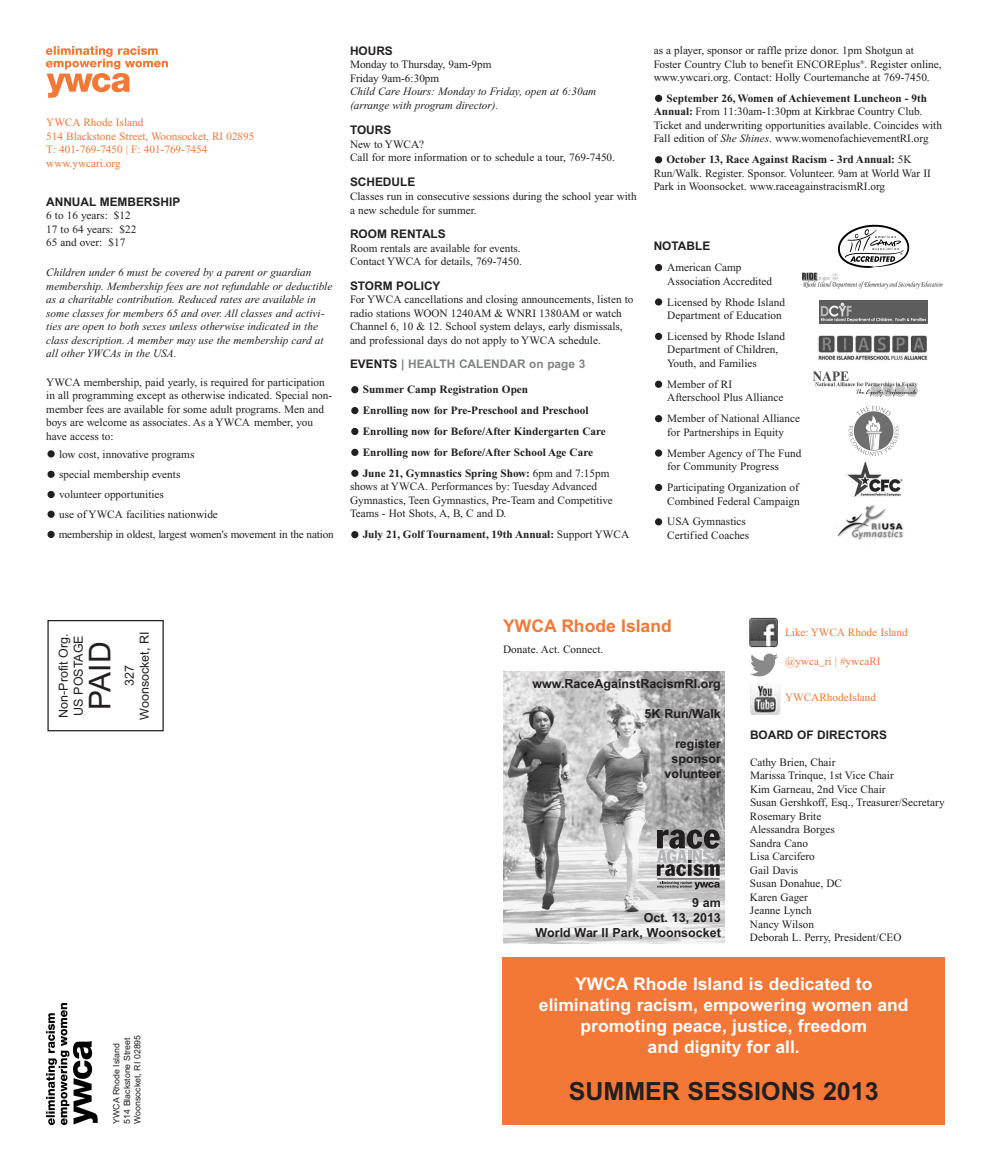
<style>
.page{position:relative;width:990px;height:1170px;background:#fff}
.page>*{position:absolute;margin:0;border:0;box-sizing:border-box;transform-origin:0 0}
.t1{font:30px "Arial";color:#231f20}
.t2{font:700 25px "Arial";color:#231f20}
.t3{font:700 17.5px/21px "Arial";color:#fff;text-align:center}
.t4{font:700 17.5px "Arial";color:#f37736}
.t5{font:700 12.5px/15px "Arial";color:#231f20;text-align:right}
.t6{font:12.5px/15px "Arial";color:#231f20}
.t7{font:700 11.88px "Arial";color:#231f20}
.t8{font:700 11.88px "Arial";color:#808285}
.t9{font:11.25px/13.5px "Times New Roman";color:#231f20}
.t10{font:italic 11.25px/13.5px "Times New Roman";color:#231f20}
.t11{font:700 11.25px/20.9px "Times New Roman";color:#231f20}
.t12{font:11.25px/13.5px "Times New Roman";color:#f37736}
.t13{font:8.75px/10.5px "Arial";color:#231f20}
.s1{color:#231f20}
.s2{font-weight:400}
.s3{font-weight:700}
.s4{font-style:italic}
</style>
<div class="page">
<div style="left:655px;top:518px;width:7px;height:7px;background:#231f20;border-radius:50%"></div>
<div style="left:655px;top:484px;width:7px;height:7px;background:#231f20;border-radius:50%"></div>
<div style="left:655px;top:449px;width:7px;height:8px;background:#231f20;border-radius:50%"></div>
<div style="left:655px;top:415px;width:7px;height:7px;background:#231f20;border-radius:50%"></div>
<div style="left:655px;top:381px;width:7px;height:7px;background:#231f20;border-radius:50%"></div>
<div style="left:655px;top:333px;width:7px;height:7px;background:#231f20;border-radius:50%"></div>
<div style="left:655px;top:298px;width:7px;height:8px;background:#231f20;border-radius:50%"></div>
<div style="left:655px;top:264px;width:7px;height:7px;background:#231f20;border-radius:50%"></div>
<div style="left:655px;top:156px;width:7px;height:7px;background:#231f20;border-radius:50%"></div>
<div style="left:655px;top:95px;width:7px;height:7px;background:#231f20;border-radius:50%"></div>
<div style="left:351px;top:531px;width:7px;height:7px;background:#231f20;border-radius:50%"></div>
<div style="left:351px;top:470px;width:7px;height:7px;background:#231f20;border-radius:50%"></div>
<div style="left:351px;top:449px;width:7px;height:7px;background:#231f20;border-radius:50%"></div>
<div style="left:351px;top:428px;width:7px;height:7px;background:#231f20;border-radius:50%"></div>
<div style="left:351px;top:407px;width:7px;height:7px;background:#231f20;border-radius:50%"></div>
<div style="left:351px;top:386px;width:7px;height:7px;background:#231f20;border-radius:50%"></div>
<div style="left:48px;top:531px;width:7px;height:7px;background:#231f20;border-radius:50%"></div>
<div style="left:48px;top:511px;width:7px;height:7px;background:#231f20;border-radius:50%"></div>
<div style="left:48px;top:491px;width:7px;height:7px;background:#231f20;border-radius:50%"></div>
<div style="left:48px;top:471px;width:7px;height:7px;background:#231f20;border-radius:50%"></div>
<div style="left:48px;top:450px;width:7px;height:8px;background:#231f20;border-radius:50%"></div>
<div style="left:502px;top:958px;width:443px;height:167px;background:#f37736"></div>
<img style="left:45px;top:46px;width:122px;height:52px">
<img style="left:847px;top:462px;width:56px;height:35px">
<img style="left:837px;top:224px;width:72px;height:44px">
<img style="left:814px;top:371px;width:104px;height:26px">
<img style="left:818px;top:335px;width:110px;height:25px">
<img style="left:837px;top:505px;width:67px;height:36px">
<img style="left:802px;top:272px;width:141px;height:17px">
<svg style="left:819px;top:300px;width:109px;height:24px"></svg>
<img style="left:819px;top:300px;width:108px;height:23px">
<img style="left:848px;top:405px;width:51px;height:51px">
<img style="left:749px;top:618px;width:31px;height:30px">
<img style="left:750px;top:653px;width:28px;height:24px">
<img style="left:46px;top:1004px;width:52px;height:122px">
<div style="left:47px;top:620px;width:117px;height:111px;border:1px solid #231f20"></div>
<img style="left:503px;top:672px;width:222px;height:272px">
<svg style="left:657px;top:830px;width:63px;height:59px;background:#888788"></svg>
<svg style="left:751px;top:714px;width:29px;height:1px"></svg>
<img style="left:750px;top:684px;width:31px;height:30px">
<p class="t12" style="left:46px;top:117px;width:210px">YWCA Rhode Island<br>514 Blackstone Street, Woonsocket, RI 02895<br>T: 401-769-7450 | F: 401-769-7454 www.ywcari.org</p>
<p class="t7" style="left:46px;top:197px;width:136px">ANNUAL MEMBERSHIP</p>
<p class="t9" style="left:46px;top:210px;width:92px">6 to 16 years: $12<br>17 to 64 years: $22<br>65 and over: $17</p>
<p class="t10" style="left:46px;top:267px;width:288px">Children under 6 must be covered by a parent or guardian membership. Membership fees are not refundable or deductible as a charitable contribution. Reduced rates are available in some classes for members 65 and over. All classes and activi&shy;ties are open to both sexes unless otherwise indicated in the class description. A member may use the membership card at all other YWCAs in the USA.</p>
<p class="t9" style="left:46px;top:376px;width:288px">YWCA membership, paid yearly, is required for participation in all programming except as otherwise indicated. Special non&shy;member fees are available for some adult programs. Men and boys are welcome as associates. As a YWCA member, you have access to:</p>
<p class="t9" style="left:59px;top:445px;width:277px;line-height:20.1px">low cost, innovative programs<br>special membership events<br>volunteer opportunities<br>use of YWCA facilities nationwide<br>membership in oldest, largest women's movement in the nation</p>
<p class="t7" style="left:350px;top:46px;width:44px">HOURS</p>
<p class="t9" style="left:350px;top:59px;width:143px">Monday to Thursday, 9am-9pm<br>Friday 9am-6:30pm</p>
<p class="t10" style="left:350px;top:86px;width:248px">Child Care Hours: Monday to Friday, open at 6:30am (arrange with program director).</p>
<p class="t7" style="left:350px;top:125px;width:43px">TOURS</p>
<p class="t9" style="left:350px;top:138px;width:267px">New to YWCA?<br>Call for more information or to schedule a tour, 769-7450.</p>
<p class="t7" style="left:350px;top:177px;width:67px">SCHEDULE</p>
<p class="t9" style="left:350px;top:191px;width:288px">Classes run in consecutive sessions during the school year with a new schedule for summer.</p>
<p class="t7" style="left:350px;top:230px;width:97px">ROOM RENTALS</p>
<p class="t9" style="left:350px;top:242px;width:173px">Room rentals are available for events.<br>Contact YWCA for details, 769-7450.</p>
<p class="t7" style="left:350px;top:281px;width:92px">STORM POLICY</p>
<p class="t9" style="left:350px;top:294px;width:285px">For YWCA cancellations and closing announcements, listen to radio stations WOON 1240AM &amp; WNRI 1380AM or watch Channel 6, 10 &amp; 12. School system delays, early dismissals, and professional days do not apply to YWCA schedule.</p>
<p class="t8" style="left:350px;top:360px;width:237px"><span class="s1">EVENTS</span> | HEALTH CALENDAR on page 3</p>
<p class="t11" style="left:363px;top:380px;width:248px">Summer Camp Registration Open<br>Enrolling now for Pre-Preschool and Preschool Enrolling now for Before/After Kindergarten Care Enrolling now for Before/After School Age Care June 21, Gymnastics Spring Show: <span class="s2">6pm and 7:15pm</span></p>
<p class="t9" style="left:350px;top:481px;width:264px">shows at YWCA. Performances by: Tuesday Advanced<br>Gymnastics, Teen Gymnastics, Pre-Team and Competitive<br>Teams - Hot Shots, A, B, C and D.</p>
<p class="t11" style="left:363px;top:525px;width:268px">July 21, Golf Tournament, 19th Annual: <span class="s2">Support YWCA</span></p>
<p class="t9" style="left:654px;top:45px;width:289px">as a player, sponsor or raffle prize donor. 1pm Shotgun at<br>Foster Country Club to benefit ENCOREplus<sup>®</sup>. Register online, www.ywcari.org. Contact: Holly Courtemanche at 769-7450.</p>
<p class="t9" style="left:654px;top:92px;width:290px;text-indent:13px"><span class="s3">September 26, Women of Achievement Luncheon - 9th Annual:</span> From 11:30am-1:30pm at Kirkbrae Country Club.<br>Ticket and underwriting opportunities available. Coincides with Fall edition of <span class="s4">She Shines</span>. www.womenofachievementRI.org</p>
<p class="t9" style="left:654px;top:154px;width:279px;text-indent:13px"><span class="s3">October 13, Race Against Racism - 3rd Annual:</span> 5K<br>Run/Walk. Register. Sponsor. Volunteer. 9am at World War II<br>Park in Woonsocket. www.raceagainstracismRI.org</p>
<p class="t7" style="left:654px;top:242px;width:58px">NOTABLE</p>
<p class="t9" style="left:667px;top:262px;width:106px">American Camp<br>Association Accredited</p>
<p class="t9" style="left:667px;top:296px;width:119px">Licensed by Rhode Island<br>Department of Education</p>
<p class="t9" style="left:667px;top:331px;width:119px">Licensed by Rhode Island<br>Department of Children,<br>Youth, and Families</p>
<p class="t9" style="left:667px;top:378px;width:118px">Member of RI<br>Afterschool Plus Alliance</p>
<p class="t9" style="left:667px;top:413px;width:135px">Member of National Alliance for Partnerships in Equity</p>
<p class="t9" style="left:667px;top:447px;width:136px">Member Agency of The Fund for Community Progress</p>
<p class="t9" style="left:667px;top:482px;width:134px">Participating Organization of<br>Combined Federal Campaign</p>
<p class="t9" style="left:667px;top:516px;width:84px">USA Gymnastics<br>Certified Coaches</p>
<p class="t6" style="left:57px;top:718px;width:86px;rotate:-90deg">Non-Profit Org.<br>US POSTAGE</p>
<h1 class="t1" style="left:89px;top:710px;width:69px;rotate:-90deg">PAID</h1>
<p class="t6" style="left:123px;top:720px;width:90px;text-align:center;rotate:-90deg">327<br>Woonsocket, RI</p>
<p class="t13" style="left:112px;top:1124px;width:90px;rotate:-90deg">YWCA Rhode Island<br>514 Blackstone Street<br>Woonsocket, RI 02895</p>
<h3 class="t4" style="left:503px;top:619px;width:170px">YWCA Rhode Island</h3>
<p class="t9" style="left:503px;top:644px;width:102px">Donate. Act. Connect.</p>
<p class="t5" style="left:532px;top:677px;width:190px">www.RaceAgainstRacismRI.org</p>
<p class="t5" style="left:645px;top:707px;width:78px">5K Run/Walk</p>
<p class="t5" style="left:665px;top:737px;width:58px">register sponsor volunteer</p>
<p class="t5" style="left:536px;top:896px;width:187px">9 am<br>Oct. 13, 2013<br>World War II Park, Woonsocket</p>
<p class="t12" style="left:785px;top:626px;width:124px">Like: YWCA Rhode Island</p>
<p class="t12" style="left:785px;top:655px;width:97px">@ywca_ri | #ywcaRI</p>
<p class="t12" style="left:785px;top:692px;width:93px">YWCARhodeIsland</p>
<p class="t7" style="left:750px;top:730px;width:139px">BOARD OF DIRECTORS</p>
<p class="t9" style="left:750px;top:756px;width:196px">Cathy Brien, Chair<br>Marissa Trinque, 1st Vice Chair<br>Kim Garneau, 2nd Vice Chair<br>Susan Gershkoff, Esq., Treasurer/Secretary<br>Rosemary Brite<br>Alessandra Borges<br>Sandra Cano<br>Lisa Carcifero<br>Gail Davis<br>Susan Donahue, DC<br>Karen Gager<br>Jeanne Lynch<br>Nancy Wilson<br>Deborah L. Perry, President/CEO</p>
<h3 class="t3" style="left:539px;top:975px;width:371px">YWCA Rhode Island is dedicated to eliminating racism, empowering women and promoting peace, justice, freedom<br>and dignity for all.</h3>
<h2 class="t2" style="left:569px;top:1082px;width:311px">SUMMER SESSIONS 2013</h2>
</div>
